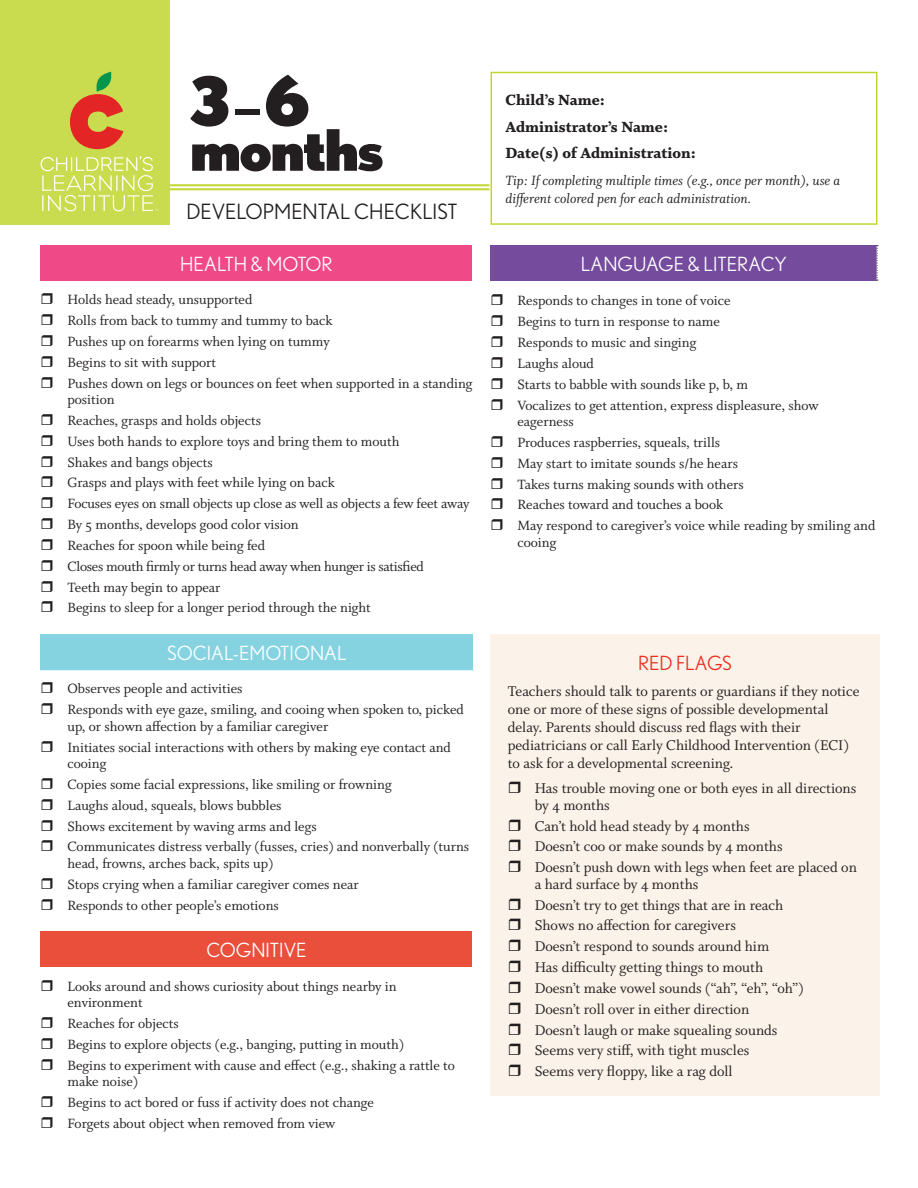
<style>
.page{position:relative;width:918px;height:1188px;background:#fff}
.page>*{position:absolute;margin:0;border:0;box-sizing:border-box;transform-origin:0 0}
.t1{font:900 67.5px "Nobel";color:#231f20}
.t2{font:900 57px "Nobel";letter-spacing:-.03em;color:#231f20}
.t3{font:21px "Nobel";color:#231f20}
.t4{font:19.5px "Nobel";color:#fff}
.t5{font:19.5px "Nobel";color:#ee2e22}
.t6{font:16.5px/26.7px "Whitman Black Os F";color:#231f20}
.t7{font:15.75px/20.9px "Whitman Roman Os F";color:#231f20}
.t8{font:15px/20.9px "Whitman Roman Os F";color:#231f20}
.t9{font:15px/18px "Whitman Italic Os F";color:#231f20}
.s1{font-weight:400}
</style>
<div class="page">
<div style="left:0;top:0;width:170px;height:224px;background:#c9db4f"></div>
<hr style="left:170px;top:184px;width:319px;height:2px;background:#c1d72f">
<hr style="left:170px;top:188px;width:319px;height:2px;background:#c1d72f">
<div style="left:40px;top:245px;width:432px;height:35px;background:#ef4987"></div>
<div style="left:490px;top:245px;width:387px;height:35px;background:#754b9e"></div>
<svg style="left:877px;top:245px;width:1px;height:36px"></svg>
<div style="left:40px;top:634px;width:433px;height:35px;background:#85d3e1"></div>
<hr style="left:40px;top:669px;width:433px;height:1px;background:#85d3e1">
<div style="left:40px;top:932px;width:432px;height:35px;background:#e94f3b"></div>
<div style="left:490px;top:72px;width:388px;height:153px;border:2px solid #c1d72f"></div>
<svg style="left:70px;top:72px;width:54px;height:77px"></svg>
<svg style="left:40px;top:156px;width:119px;height:55px"></svg>
<div style="left:490px;top:634px;width:390px;height:462px;background:#fbf3e9"></div>
<h1 class="t1" style="left:190px;top:60px;width:121px">3<span class="s1">–</span>6</h1>
<h2 class="t2" style="left:190px;top:115px;width:195px">months</h2>
<h3 class="t3" style="left:186px;top:199px;width:273px">DEVELOPMENTAL CHECKLIST</h3>
<h3 class="t4" style="left:180px;top:253px;width:154px">HEALTH &amp; MOTOR</h3>
<p class="t8" style="left:68px;top:290px;width:407px">Holds head steady, unsupported<br>Rolls from back to tummy and tummy to back<br>Pushes up on forearms when lying on tummy<br>Begins to sit with support<br>Pushes down on legs or bounces on feet when supported in a standing</p>
<p class="t8" style="left:68px;top:389px;width:404px">position<br>Reaches, grasps and holds objects<br>Uses both hands to explore toys and bring them to mouth<br>Shakes and bangs objects<br>Grasps and plays with feet while lying on back<br>Focuses eyes on small objects up close as well as objects a few feet away By 5 months, develops good color vision<br>Reaches for spoon while being fed<br>Closes mouth firmly or turns head away when hunger is satisfied<br>Teeth may begin to appear<br>Begins to sleep for a longer period through the night</p>
<h3 class="t4" style="left:167px;top:642px;width:181px">SOCIAL-EMOTIONAL</h3>
<p class="t8" style="left:68px;top:679px;width:398px">Observes people and activities<br>Responds with eye gaze, smiling, and cooing when spoken to, picked</p>
<p class="t8" style="left:68px;top:716px;width:385px">up, or shown affection by a familiar caregiver<br>Initiates social interactions with others by making eye contact and</p>
<p class="t8" style="left:68px;top:753px;width:403px">cooing<br>Copies some facial expressions, like smiling or frowning<br>Laughs aloud, squeals, blows bubbles<br>Shows excitement by waving arms and legs<br>Communicates distress verbally (fusses, cries) and nonverbally (turns</p>
<p class="t8" style="left:68px;top:853px;width:293px">head, frowns, arches back, spits up)<br>Stops crying when a familiar caregiver comes near<br>Responds to other people’s emotions</p>
<h3 class="t4" style="left:206px;top:939px;width:102px">COGNITIVE</h3>
<p class="t8" style="left:68px;top:978px;width:331px;line-height:16.5px">Looks around and shows curiosity about things nearby in environment</p>
<p class="t8" style="left:68px;top:1013px;width:389px">Reaches for objects<br>Begins to explore objects (e.g., banging, putting in mouth)<br>Begins to experiment with cause and effect (e.g., shaking a rattle to</p>
<p class="t8" style="left:68px;top:1072px;width:308px">make noise)<br>Begins to act bored or fuss if activity does not change<br>Forgets about object when removed from view</p>
<p class="t6" style="left:506px;top:87px;width:192px">Child’s Name:<br>Administrator’s Name:<br>Date(s) of Administration:</p>
<p class="t9" style="left:506px;top:172px;width:336px">Tip: If completing multiple times (e.g., once per month), use a different colored pen for each administration.</p>
<h3 class="t4" style="left:581px;top:253px;width:208px">LANGUAGE &amp; LITERACY</h3>
<p class="t8" style="left:518px;top:291px;width:303px">Responds to changes in tone of voice<br>Begins to turn in response to name<br>Responds to music and singing<br>Laughs aloud<br>Starts to babble with sounds like p, b, m<br>Vocalizes to get attention, express displeasure, show</p>
<p class="t8" style="left:518px;top:411px;width:359px">eagerness<br>Produces raspberries, squeals, trills<br>May start to imitate sounds s/he hears<br>Takes turns making sounds with others<br>Reaches toward and touches a book<br>May respond to caregiver’s voice while reading by smiling and</p>
<p class="t8" style="left:518px;top:532px;width:40px">cooing</p>
<h3 class="t5" style="left:638px;top:651px;width:95px">RED FLAGS</h3>
<p class="t7" style="left:508px;top:683px;width:353px;line-height:18px">Teachers should talk to parents or guardians if they notice one or more of these signs of possible developmental delay. Parents should discuss red flags with their pediatricians or call Early Childhood Intervention (ECI) to ask for a developmental screening.</p>
<p class="t7" style="left:535px;top:781px;width:323px;line-height:16.5px">Has trouble moving one or both eyes in all directions by 4 months</p>
<p class="t7" style="left:535px;top:816px;width:324px">Can’t hold head steady by 4 months<br>Doesn’t coo or make sounds by 4 months<br>Doesn’t push down with legs when feet are placed on</p>
<p class="t7" style="left:535px;top:874px;width:270px">a hard surface by 4 months<br>Doesn’t try to get things that are in reach Shows no affection for caregivers<br>Doesn’t respond to sounds around him<br>Has difficulty getting things to mouth Doesn’t make vowel sounds (“ah”, “eh”, “oh”)<br>Doesn’t roll over in either direction<br>Doesn’t laugh or make squealing sounds Seems very stiff, with tight muscles<br>Seems very floppy, like a rag doll</p>
</div>
